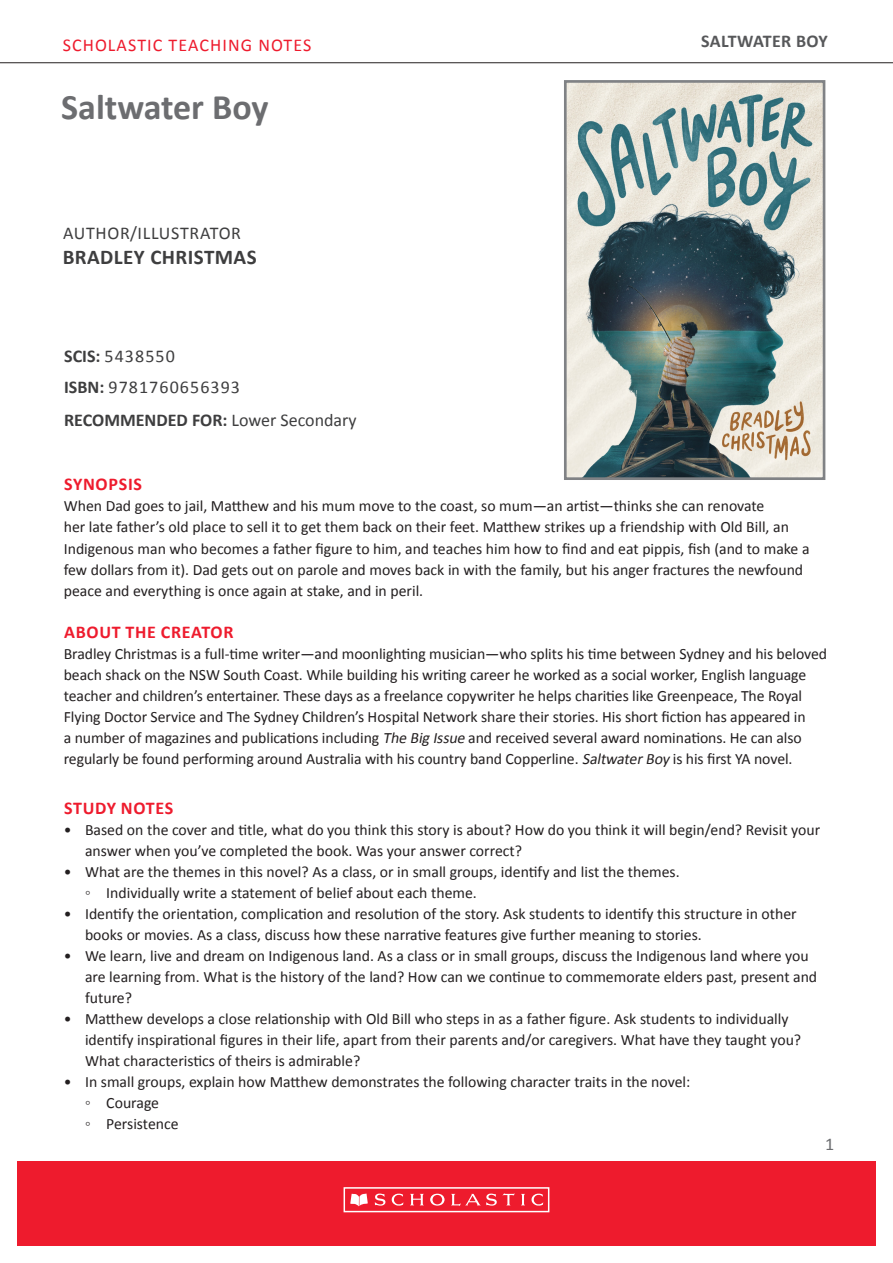
<style>
.page{position:relative;width:893px;height:1263px;background:#fff}
.page>*{position:absolute;margin:0;border:0;box-sizing:border-box;transform-origin:0 0}
.t1{font:700 36px "Calibri";color:#6c6d70}
.t2{font:700 21px "Calibri";letter-spacing:.02em;color:#3e3e3f}
.t3{font:18px "Calibri";letter-spacing:.06em;color:#3e3e3f}
.t4{font:700 18px "Calibri";color:#3e3e3f}
.t5{font:18px "Calibri";letter-spacing:.06em;color:#ee1b2d}
.SUB_HEAD_1{font:700 18px "Calibri";letter-spacing:.04em;color:#ee1b2d}
.t6{font:18px "Calibri";letter-spacing:.04em;color:#3e3e3f}
.Body_Copy__no_space{font:700 18px "Calibri";letter-spacing:.04em;color:#ee1b2d}
.t7{font:700 18px "Calibri";letter-spacing:.015em;color:#57585a}
.t8{font:18px "Calibri";color:#6c6d70}
.Body_Copy__Para_spac{font:15.75px/21px "Calibri";letter-spacing:-.005em;color:#231f20}
.Body_Copy__no_space-2{font:15.75px "Calibri";color:#231f20}
.s1{font-weight:700}
.s2{font-weight:400}
.s3{font-style:italic}
</style>
<div class="page">
<hr style="left:0;top:62px;width:893px;height:1px;background:#231f20">
<div style="left:17px;top:1161px;width:859px;height:85px;background:#ee1b2d"></div>
<div style="left:344px;top:1187px;width:205px;height:25px;border:2px solid #fff"></div>
<svg style="left:350px;top:1193px;width:18px;height:13px"></svg>
<svg style="left:375px;top:1193px;width:28px;height:13px"></svg>
<svg style="left:410px;top:1194px;width:14px;height:11px"></svg>
<svg style="left:521px;top:1194px;width:4px;height:11px"></svg>
<svg style="left:531px;top:1193px;width:12px;height:13px"></svg>
<svg style="left:430px;top:1194px;width:15px;height:11px"></svg>
<svg style="left:451px;top:1193px;width:64px;height:13px"></svg>
<img style="left:568px;top:84px;width:253px;height:392px">
<div style="left:564px;top:80px;width:261px;height:400px;border:3px solid #808285"></div>
<p class="t5" style="left:63px;top:32px;width:250px">SCHOLASTIC TEACHING NOTES</p>
<p class="t7" style="left:701px;top:28px;width:128px">SALTWATER BOY</p>
<p class="t1" style="left:61px;top:82px;width:209px">Saltwater Boy</p>
<p class="t6" style="left:63px;top:220px;width:180px">AUTHOR/ILLUSTRATOR</p>
<p class="t2" style="left:63px;top:242px;width:195px">BRADLEY CHRISTMAS</p>
<p class="t3" style="left:64px;top:344px;width:112px"><span class="s1">SCIS:</span> 5438550</p>
<p class="t3" style="left:64px;top:374px;width:177px"><span class="s1">ISBN:</span> 9781760656393</p>
<p class="t4" style="left:64px;top:407px;width:294px">RECOMMENDED FOR: <span class="s2">Lower Secondary</span></p>
<p class="SUB_HEAD_1" style="left:64px;top:472px;width:79px">SYNOPSIS</p>
<p class="Body_Copy__no_space-2" style="left:64px;top:495px;width:702px">When Dad goes to jail, Matthew and his mum move to the coast, so mum—an artist—thinks she can renovate</p>
<p class="Body_Copy__no_space-2" style="left:64px;top:516px;width:727px">her late father’s old place to sell it to get them back on their feet. Matthew strikes up a friendship with Old Bill, an</p>
<p class="Body_Copy__no_space-2" style="left:64px;top:537px;width:747px">Indigenous man who becomes a father figure to him, and teaches him how to find and eat pippis, fish (and to make a</p>
<p class="Body_Copy__no_space-2" style="left:64px;top:558px;width:741px">few dollars from it). Dad gets out on parole and moves back in with the family, but his anger fractures the newfound</p>
<p class="Body_Copy__no_space-2" style="left:64px;top:579px;width:361px">peace and everything is once again at stake, and in peril.</p>
<p class="Body_Copy__no_space" style="left:64px;top:619px;width:171px">ABOUT THE CREATOR</p>
<p class="Body_Copy__Para_spac" style="left:64px;top:642px;width:765px">Bradley Christmas is a full-time writer—and moonlighting musician—who splits his time between Sydney and his beloved beach shack on the NSW South Coast. While building his writing career he worked as a social worker, English language teacher and children’s entertainer. These days as a freelance copywriter he helps charities like Greenpeace, The Royal Flying Doctor Service and The Sydney Children’s Hospital Network share their stories. His short fiction has appeared in<br>a number of magazines and publications including <span class="s3">The Big Issue</span> and received several award nominations. He can also regularly be found performing around Australia with his country band Copperline. <span class="s3">SaltwaterBoy</span> is his first YA novel.</p>
<p class="SUB_HEAD_1" style="left:64px;top:795px;width:111px">STUDY NOTES</p>
<p class="Body_Copy__Para_spac" style="left:85px;top:819px;width:737px;text-indent:-21px">• Based on the cover and title, what do you think this story is about? How do you think it will begin/end? Revisit your answer when you’ve completed the book. Was your answer correct?</p>
<p class="Body_Copy__Para_spac" style="left:64px;top:861px;width:617px">• What are the themes in this novel? As a class, or in small groups, identify and list the themes.</p>
<p class="Body_Copy__Para_spac" style="left:85px;top:882px;width:393px">◦ Individually write a statement of belief about each theme.</p>
<p class="Body_Copy__Para_spac" style="left:85px;top:903px;width:713px;text-indent:-21px">• Identify the orientation, complication and resolution of the story. Ask students to identify this structure in other books or movies. As a class, discuss how these narrative features give further meaning to stories.</p>
<p class="Body_Copy__Para_spac" style="left:85px;top:945px;width:734px;text-indent:-21px">• We learn, live and dream on Indigenous land. As a class or in small groups, discuss the Indigenous land where you are learning from. What is the history of the land? How can we continue to commemorate elders past, present and future?</p>
<p class="Body_Copy__Para_spac" style="left:85px;top:1008px;width:718px;text-indent:-21px">• Matthew develops a close relationship with Old Bill who steps in as a father figure. Ask students to individually identify inspirational figures in their life, apart from their parents and/or caregivers. What have they taught you?<br>What characteristics of theirs is admirable?</p>
<p class="Body_Copy__Para_spac" style="left:64px;top:1071px;width:628px">• In small groups, explain how Matthew demonstrates the following character traits in the novel:</p>
<p class="Body_Copy__Para_spac" style="left:85px;top:1092px;width:76px">◦ Courage</p>
<p class="Body_Copy__Para_spac" style="left:85px;top:1113px;width:95px">◦ Persistence</p>
<p class="t8" style="left:825px;top:1131px;width:11px">1</p>
</div>
